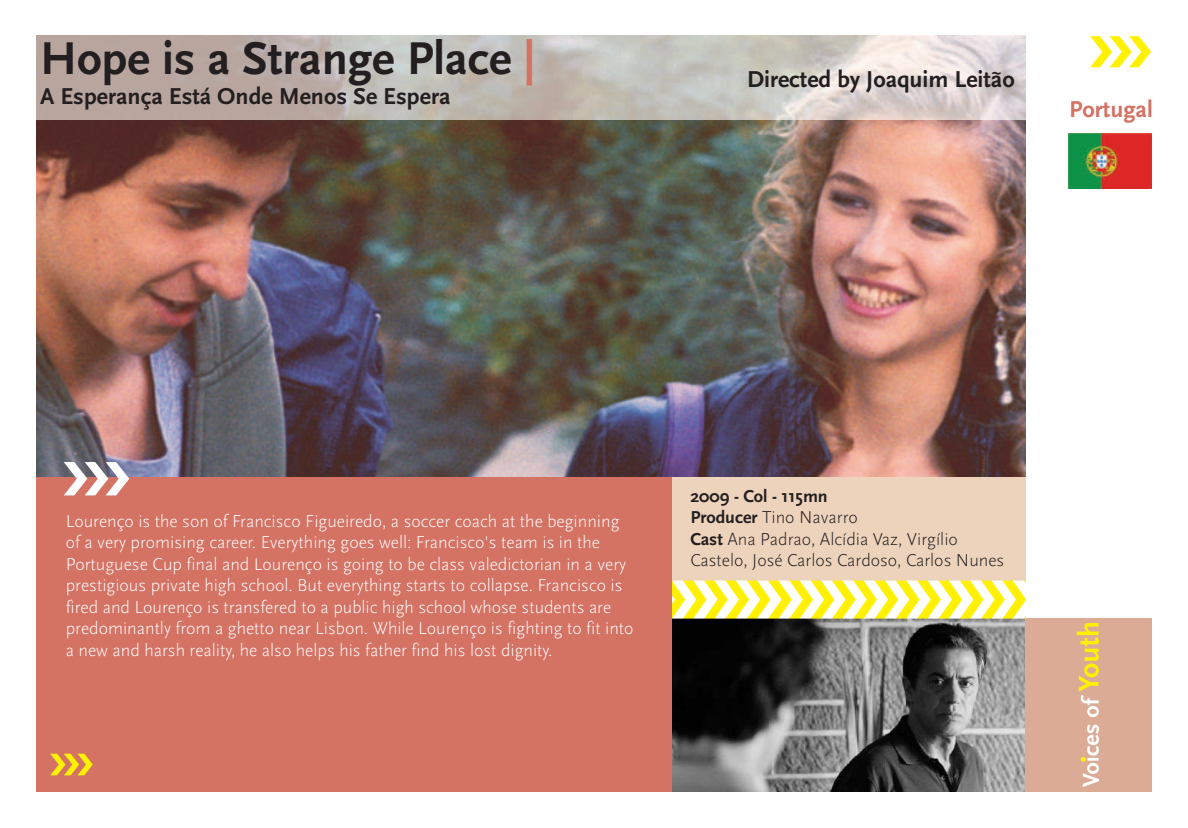
<style>
.page{position:relative;width:1188px;height:828px;background:#fff}
.page>*{position:absolute;margin:0;border:0;box-sizing:border-box;transform-origin:0 0}
.t1{font:700 48px "Scala Sans Pro";color:#231f20}
.t2{font:700 24px "Scala Sans Pro";color:#231f20}
.t3{font:700 24px "Scala Sans Pro";color:#d47264}
.t4{font:300 18px/21.4px "Scala Sans Pro";color:#fff}
.t5{font:300 18px/21.4px "Scala Sans Pro";color:#231f20}
.s1{color:#d47264}
.s2{font-weight:700}
</style>
<div class="page">
<img style="left:36px;top:120px;width:990px;height:357px">
<div style="left:36px;top:477px;width:637px;height:315px;background:#d47264"></div>
<div style="left:673px;top:477px;width:353px;height:104px;background:#eed3bc"></div>
<img style="left:673px;top:618px;width:353px;height:174px">
<div style="left:1026px;top:618px;width:126px;height:174px;background:#dcab95"></div>
<svg style="left:673px;top:581px;width:353px;height:37px"></svg>
<svg style="left:1090px;top:36px;width:61px;height:31px"></svg>
<svg style="left:64px;top:462px;width:65px;height:33px"></svg>
<svg style="left:50px;top:754px;width:43px;height:21px"></svg>
<img style="left:1069px;top:133px;width:83px;height:56px">
<svg style="left:1077px;top:623px;width:22px;height:164px"></svg>
<h1 class="t1" style="left:40px;top:39px;width:497px">Hope is a Strange Place <span class="s1">|</span></h1>
<h2 class="t2" style="left:40px;top:87px;width:412px">A Esperança Está Onde Menos Se Espera</h2>
<h2 class="t2" style="left:747px;top:69px;width:269px">Directed by Joaquim Leitão</h2>
<h2 class="t3" style="left:1069px;top:100px;width:85px">Portugal</h2>
<p class="t4" style="left:66px;top:512px;width:569px">Lourenço is the son of Francisco Figueiredo, a soccer coach at the beginning of a very promising career. Everything goes well: Francisco's team is in the Portuguese Cup final and Lourenço is going to be class valedictorian in a very prestigious private high school. But everything starts to collapse. Francisco is fired and Lourenço is transfered to a public high school whose students are predominantly from a ghetto near Lisbon. While Lourenço is fighting to fit into a new and harsh reality, he also helps his father find his lost dignity.</p>
<p class="t5" style="left:690px;top:487px;width:316px"><span class="s2">2009 - Col - 115mn<br>Producer</span> Tino Navarro<br><span class="s2">Cast</span> Ana Padrao, Alcídia Vaz, Virgílio<br>Castelo, José Carlos Cardoso, Carlos Nunes</p>
</div>
